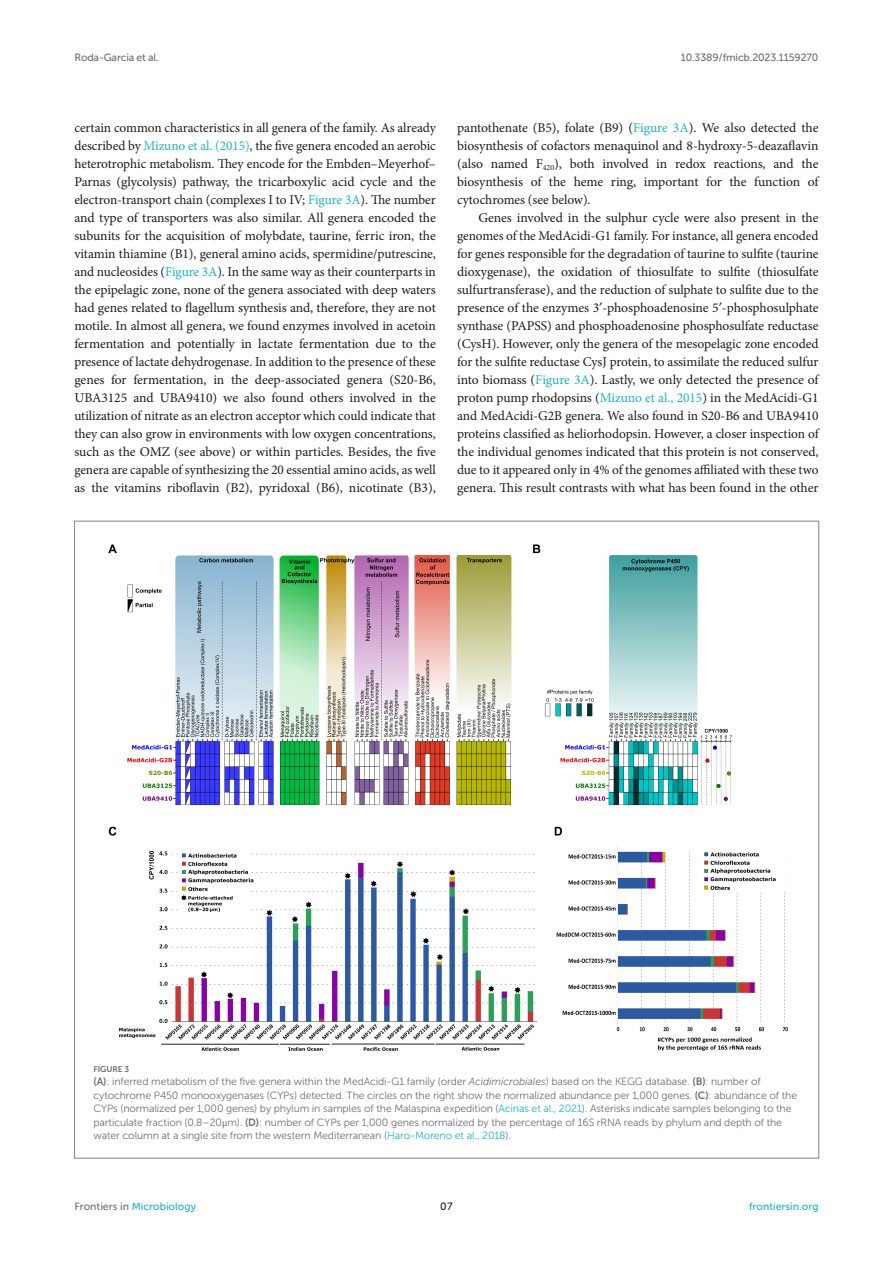
<style>
.page{position:relative;width:893px;height:1263px;background:#fff}
.page>*{position:absolute;margin:0;border:0;box-sizing:border-box;transform-origin:0 0}
.TEXT_FLUSH{font:13.5px/18px "Minion Pro";letter-spacing:-.005em;color:#1b1c1b;text-align:justify}
.TEXT{font:13.5px/18px "Minion Pro";letter-spacing:-.005em;color:#1b1c1b;text-align:justify}
.FIG_LEG{font:10.5px/13.5px "Museo Sans 300";letter-spacing:-.01em;color:#706f70}
.t1{font:10.5px "Museo Sans 500";letter-spacing:-.015em;color:#706f70}
.t2{font:10.5px "Museo Sans 500";color:#1db5c3}
.t3{font:10.5px "Museo Sans 500";color:#1b1c1b}
.FIG_HD{font:8.25px "Museo Sans 700";letter-spacing:-.01em;color:#706f70}
.s1{color:#1db5c3}
.s2{font-family:"Gentium Plus"}
.s3{font-family:"Museo Sans 700"}
.s4{font-style:italic}
.s5{font-family:"STIX General"}
.s6{color:#706f70}
</style>
<div class="page">
<img style="left:108px;top:544px;width:680px;height:507px">
<p class="t1" style="left:74px;top:51px;width:86px">Roda-Garcia et al.</p>
<p class="t1" style="left:681px;top:51px;width:139px">10.3389/fmicb.2023.1159270</p>
<p class="TEXT_FLUSH" style="left:74px;top:119px;width:363px">certain common characteristics in all genera of the family. As already described by <span class="s1">Mizuno et al. (2015)</span>, the five genera encoded an aerobic heterotrophic metabolism. They encode for the Embden–Meyerhof– Parnas (glycolysis) pathway, the tricarboxylic acid cycle and the electron-transport chain (complexes I to IV; <span class="s1">Figure 3A</span>). The number and type of transporters was also similar. All genera encoded the subunits for the acquisition of molybdate, taurine, ferric iron, the vitamin thiamine (B1), general amino acids, spermidine/putrescine, and nucleosides (<span class="s1">Figure 3A</span>). In the same way as their counterparts in the epipelagic zone, none of the genera associated with deep waters had genes related to flagellum synthesis and, therefore, they are not motile. In almost all genera, we found enzymes involved in acetoin fermentation and potentially in lactate fermentation due to the presence of lactate dehydrogenase. In addition to the presence of these genes for fermentation, in the deep-associated genera (S20-B6, UBA3125 and UBA9410) we also found others involved in the utilization of nitrate as an electron acceptor which could indicate that they can also grow in environments with low oxygen concentrations, such as the OMZ (see above) or within particles. Besides, the five genera are capable of synthesizing the 20 essential amino acids, as well as the vitamins riboflavin (B2), pyridoxal (B6), nicotinate (B3),</p>
<p class="TEXT_FLUSH" style="left:457px;top:119px;width:363px">pantothenate (B5), folate (B9) (<span class="s1">Figure 3A</span>). We also detected the biosynthesis of cofactors menaquinol and 8-hydroxy-5-deazaflavin (also named F<sub>420</sub>), both involved in redox reactions, and the biosynthesis of the heme ring, important for the function of cytochromes (see below).</p>
<p class="TEXT" style="left:457px;top:209px;width:363px;text-indent:21px">Genes involved in the sulphur cycle were also present in the genomes of the MedAcidi-G1 family. For instance, all genera encoded for genes responsible for the degradation of taurine to sulfite (taurine dioxygenase), the oxidation of thiosulfate to sulfite (thiosulfate sulfurtransferase), and the reduction of sulphate to sulfite due to the presence of the enzymes 3<span class="s2">′</span>-phosphoadenosine 5<span class="s2">′</span>-phosphosulphate synthase (PAPSS) and phosphoadenosine phosphosulfate reductase (CysH). However, only the genera of the mesopelagic zone encoded for the sulfite reductase CysJ protein, to assimilate the reduced sulfur into biomass (<span class="s1">Figure 3A</span>). Lastly, we only detected the presence of proton pump rhodopsins (<span class="s1">Mizuno et al., 2015</span>) in the MedAcidi-G1 and MedAcidi-G2B genera. We also found in S20-B6 and UBA9410 proteins classified as heliorhodopsin. However, a closer inspection of the individual genomes indicated that this protein is not conserved, due to it appeared only in 4% of the genomes affiliated with these two genera. This result contrasts with what has been found in the other</p>
<p class="FIG_HD" style="left:94px;top:1064px;width:37px">FIGURE 3</p>
<p class="FIG_LEG" style="left:94px;top:1075px;width:705px"><span class="s3">(A)</span>: inferred metabolism of the five genera within the MedAcidi-G1 family (order <span class="s4">Acidimicrobiales</span>) based on the KEGG database. <span class="s3">(B)</span>: number of cytochrome P450 monooxygenases (CYPs) detected. The circles on the right show the normalized abundance per 1,000 genes. <span class="s3">(C)</span>: abundance of the CYPs (normalized per 1,000 genes) by phylum in samples of the Malaspina expedition (<span class="s1">Acinas et al., 2021</span>). Asterisks indicate samples belonging to the particulate fraction (0.8–20 <span class="s5">μ</span>m). <span class="s3">(D)</span>: number of CYPs per 1,000 genes normalized by the percentage of 16S rRNA reads by phylum and depth of the water column at a single site from the western Mediterranean (<span class="s1">Haro-Moreno et al., 2018</span>).</p>
<p class="t2" style="left:74px;top:1200px;width:123px"><span class="s6">Frontiers in</span> Microbiology</p>
<p class="t3" style="left:440px;top:1200px;width:14px">07</p>
<p class="t2" style="left:749px;top:1200px;width:71px">frontiersin.org</p>
</div>
